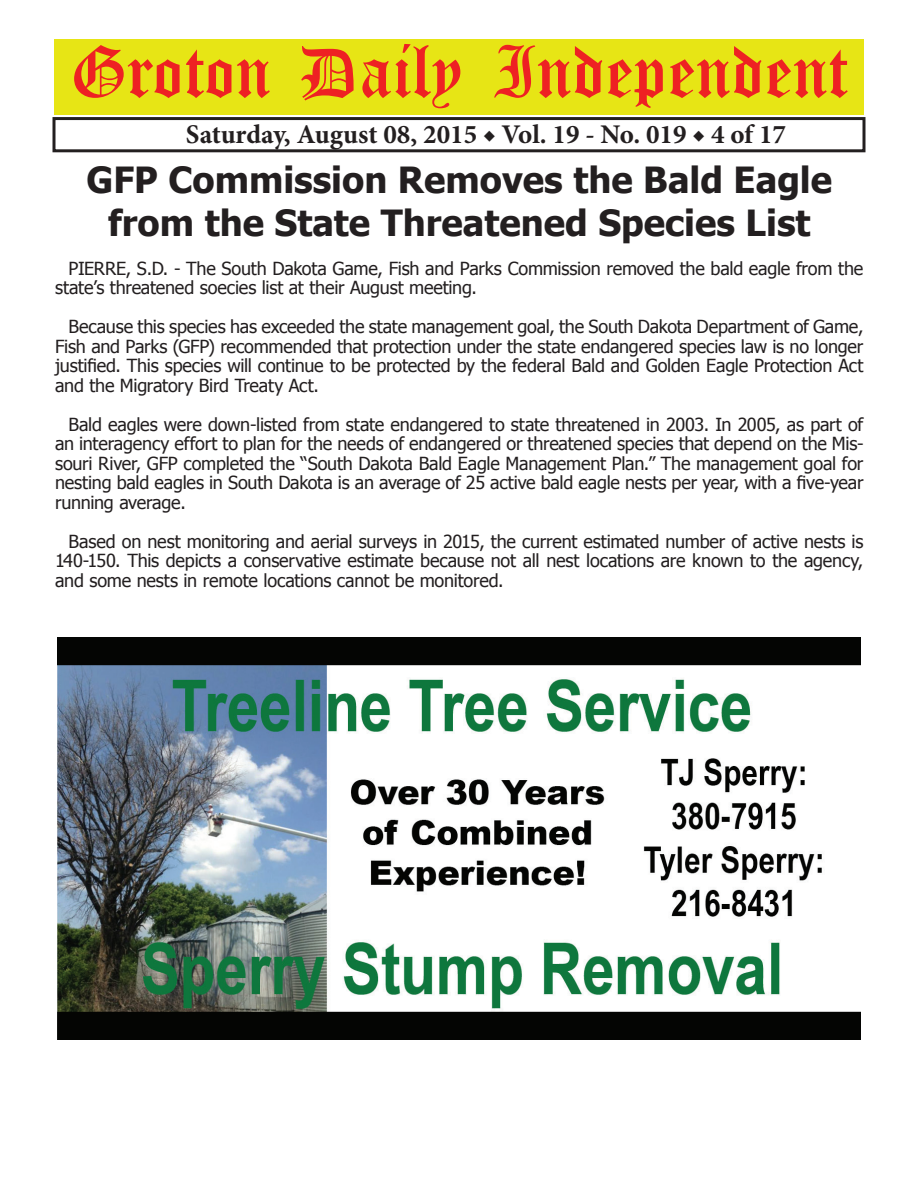
<style>
.page{position:relative;width:918px;height:1188px;background:#fff}
.page>*{position:absolute;margin:0;border:0;box-sizing:border-box;transform-origin:0 0}
.t1{font:54px "Old English Five";color:#ee2123}
.t2{font:700 36px/43.2px "Tahoma";color:#231f20;text-align:center}
.t3{font:700 27px "Minion Pro";color:#231f20}
.t4{font:18px/19.5px "Tahoma";letter-spacing:-.01em;color:#231f20;text-align:justify}
</style>
<div class="page">
<div style="left:52px;top:117px;width:814px;height:35px;border:3px solid #231f20"></div>
<div style="left:54px;top:40px;width:810px;height:75px;background:#e7e515"></div>
<img style="left:57px;top:638px;width:804px;height:402px">
<h1 class="t1" style="left:70px;top:47px;width:779px">Groton Daily Independent</h1>
<h3 class="t3" style="left:186px;top:116px;width:602px">Saturday, August 08, 2015 ◆ Vol. 19 - No. 019 ◆ 4 of 17</h3>
<h2 class="t2" style="left:87px;top:156px;width:747px">GFP Commission Removes the Bald Eagle from the State Threatened Species List</h2>
<p class="t4" style="left:55px;top:258px;width:810px;text-indent:14px">PIERRE, S.D. - The South Dakota Game, Fish and Parks Commission removed the bald eagle from the state’s threatened soecies list at their August meeting.</p>
<p class="t4" style="left:55px;top:316px;width:810px;text-indent:14px">Because this species has exceeded the state management goal, the South Dakota Department of Game, Fish and Parks (GFP) recommended that protection under the state endangered species law is no longer justified. This species will continue to be protected by the federal Bald and Golden Eagle Protection Act and the Migratory Bird Treaty Act.</p>
<p class="t4" style="left:55px;top:414px;width:810px;text-indent:14px">Bald eagles were down-listed from state endangered to state threatened in 2003. In 2005, as part of an interagency effort to plan for the needs of endangered or threatened species that depend on the Mis&shy;souri River, GFP completed the “South Dakota Bald Eagle Management Plan.” The management goal for nesting bald eagles in South Dakota is an average of 25 active bald eagle nests per year, with a five-year running average.</p>
<p class="t4" style="left:55px;top:531px;width:810px;text-indent:14px">Based on nest monitoring and aerial surveys in 2015, the current estimated number of active nests is 140-150. This depicts a conservative estimate because not all nest locations are known to the agency, and some nests in remote locations cannot be monitored.</p>
</div>
